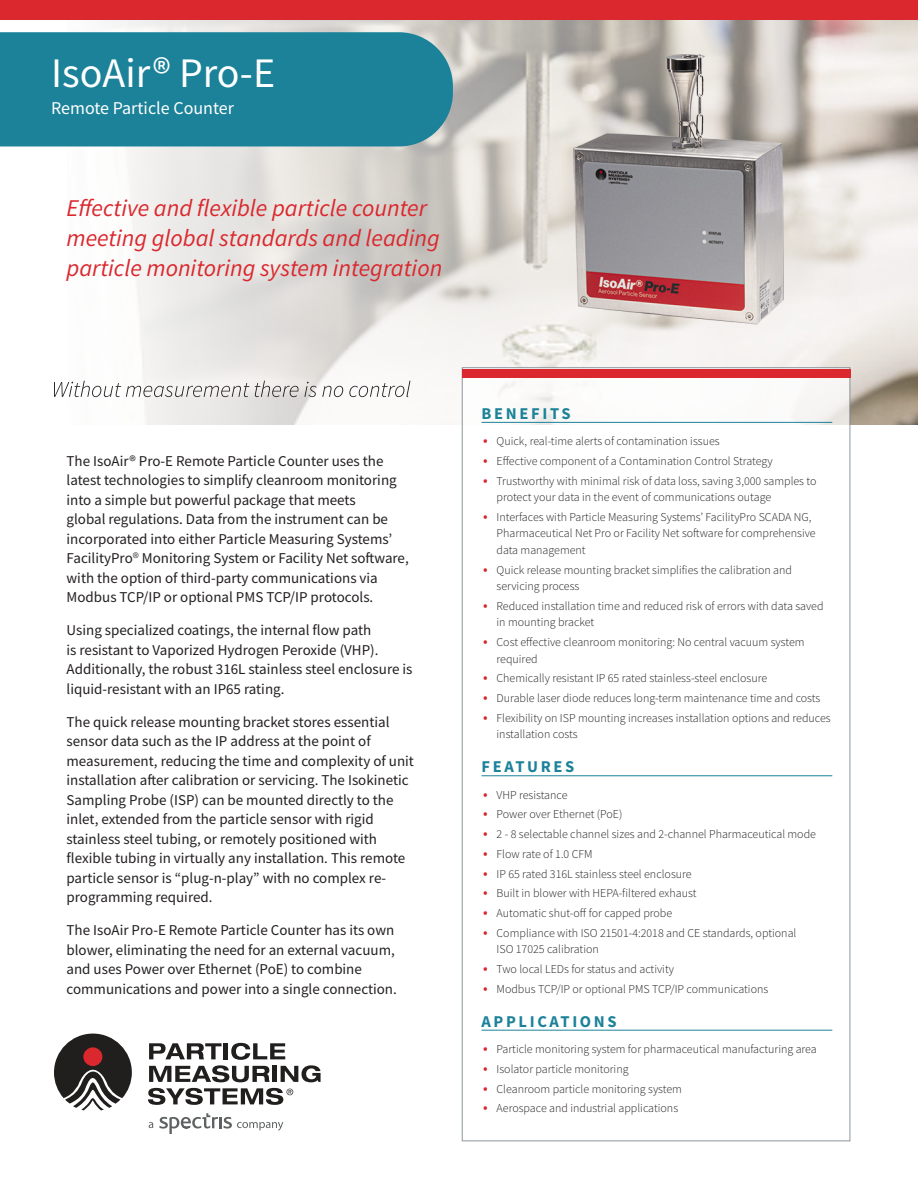
<style>
.page{position:relative;width:918px;height:1188px;background:#fff}
.page>*{position:absolute;margin:0;border:0;box-sizing:border-box;transform-origin:0 0}
.t1{font:42px "Source Sans Pro";color:#fff}
.t2{font:italic 24px/30px "Source Sans Pro";color:#da282e}
.t3{font:18px "Source Sans Pro";color:#fff}
.t4{font:700 16.5px "Source Sans Pro";letter-spacing:.16em;color:#1b8299}
.t5{font:15px/19.5px "Source Sans Pro";color:#231f20}
.t6{font:300 12px/16.5px "Source Sans Pro";color:#231f20}
.s1{font-weight:300}
.s2{font-weight:400;font-size:15px;color:#da252e}
</style>
<div class="page">
<img style="left:68px;top:20px;width:850px;height:405px">
<div style="left:0;top:32px;width:453px;height:114px;background:#1b8299"></div>
<svg style="left:149px;top:1043px;width:172px;height:39px"></svg>
<svg style="left:148px;top:1088px;width:145px;height:17px"></svg>
<svg style="left:54px;top:1034px;width:78px;height:76px"></svg>
<div style="left:83px;top:1047px;width:19px;height:19px;background:#da282e;border-radius:50%"></div>
<svg style="left:149px;top:1122px;width:4px;height:6px"></svg>
<svg style="left:159px;top:1113px;width:124px;height:21px"></svg>
<div style="left:0;top:0;width:918px;height:20px;background:#da282e"></div>
<svg style="left:54px;top:381px;width:195px;height:16px"></svg>
<svg style="left:255px;top:381px;width:88px;height:16px"></svg>
<svg style="left:349px;top:381px;width:61px;height:16px"></svg>
<div style="left:462px;top:367px;width:388px;height:774px;background:#fff;border:1px solid #7c868e"></div>
<div style="left:462px;top:369px;width:388px;height:8px;background:#da282e"></div>
<hr style="left:482px;top:422px;width:350px;height:1px;background:#1b8299">
<hr style="left:482px;top:775px;width:350px;height:1px;background:#1b8299">
<hr style="left:482px;top:1030px;width:350px;height:1px;background:#1b8299">
<img style="left:482px;top:20px;width:396px;height:369px">
<h1 class="t1" style="left:51px;top:47px;width:226px">IsoAir® Pro-E</h1>
<h3 class="t3" style="left:51px;top:97px;width:184px">Remote Particle Counter</h3>
<h2 class="t2" style="left:67px;top:193px;width:377px">Effective and flexible particle counter meeting global standards and leading particle monitoring system integration</h2>
<p class="t5" style="left:67px;top:451px;width:344px">The IsoAir® Pro-E Remote Particle Counter uses the latest technologies to simplify cleanroom monitoring into a simple but powerful package that meets<br>global regulations. Data from the instrument can be incorporated into either Particle Measuring Systems’ FacilityPro<span class="s1">®</span> Monitoring System or Facility Net software, with the option of third-party communications via Modbus TCP/IP or optional PMS TCP/IP protocols.</p>
<p class="t5" style="left:67px;top:620px;width:347px">Using specialized coatings, the internal flow path<br>is resistant to Vaporized Hydrogen Peroxide (VHP).<br>Additionally, the robust 316L stainless steel enclosure is liquid-resistant with an IP65 rating.</p>
<p class="t5" style="left:67px;top:712px;width:349px">The quick release mounting bracket stores essential sensor data such as the IP address at the point of measurement, reducing the time and complexity of unit installation after calibration or servicing. The Isokinetic Sampling Probe (ISP) can be mounted directly to the inlet, extended from the particle sensor with rigid stainless steel tubing, or remotely positioned with flexible tubing in virtually any installation. This remote particle sensor is “plug-n-play” with no complex re&shy;programming required.</p>
<p class="t5" style="left:67px;top:920px;width:332px">The IsoAir Pro-E Remote Particle Counter has its own blower, eliminating the need for an external vacuum, and uses Power over Ethernet (PoE) to combine communications and power into a single connection.</p>
<h3 class="t4" style="left:482px;top:402px;width:91px">BENEFITS</h3>
<p class="t6" style="left:483px;top:433px;width:238px"><span class="s2">•</span> Quick, real-time alerts of contamination issues</p>
<p class="t6" style="left:483px;top:453px;width:291px"><span class="s2">•</span> Effective component of a Contamination Control Strategy</p>
<p class="t6" style="left:497px;top:473px;width:322px;text-indent:-14px"><span class="s2">•</span> Trustworthy with minimal risk of data loss, saving 3,000 samples to protect your data in the event of communications outage</p>
<p class="t6" style="left:497px;top:509px;width:321px;text-indent:-14px"><span class="s2">•</span> Interfaces with Particle Measuring Systems’ FacilityPro SCADA NG,<br>Pharmaceutical Net Pro or Facility Net software for comprehensive data management</p>
<p class="t6" style="left:497px;top:561px;width:297px;text-indent:-14px"><span class="s2">•</span> Quick release mounting bracket simplifies the calibration and servicing process</p>
<p class="t6" style="left:497px;top:598px;width:329px;text-indent:-14px"><span class="s2">•</span> Reduced installation time and reduced risk of errors with data saved in mounting bracket</p>
<p class="t6" style="left:497px;top:634px;width:310px;text-indent:-14px"><span class="s2">•</span> Cost effective cleanroom monitoring: No central vacuum system required</p>
<p class="t6" style="left:483px;top:670px;width:286px"><span class="s2">•</span> Chemically resistant IP 65 rated stainless-steel enclosure</p>
<p class="t6" style="left:483px;top:690px;width:339px"><span class="s2">•</span> Durable laser diode reduces long-term maintenance time and costs</p>
<p class="t6" style="left:497px;top:710px;width:336px;text-indent:-14px"><span class="s2">•</span> Flexibility on ISP mounting increases installation options and reduces installation costs</p>
<h3 class="t4" style="left:482px;top:756px;width:94px">FEATURES</h3>
<p class="t6" style="left:483px;top:786px;width:86px"><span class="s2">•</span> VHP resistance</p>
<p class="t6" style="left:483px;top:806px;width:141px"><span class="s2">•</span> Power over Ethernet (PoE)</p>
<p class="t6" style="left:483px;top:826px;width:335px"><span class="s2">•</span> 2 - 8 selectable channel sizes and 2-channel Pharmaceutical mode</p>
<p class="t6" style="left:483px;top:846px;width:111px"><span class="s2">•</span> Flow rate of 1.0 CFM</p>
<p class="t6" style="left:483px;top:865px;width:210px"><span class="s2">•</span> IP 65 rated 316L stainless steel enclosure</p>
<p class="t6" style="left:483px;top:885px;width:215px"><span class="s2">•</span> Built in blower with HEPA-filtered exhaust</p>
<p class="t6" style="left:483px;top:905px;width:191px"><span class="s2">•</span> Automatic shut-off for capped probe</p>
<p class="t6" style="left:497px;top:925px;width:301px;text-indent:-14px"><span class="s2">•</span> Compliance with ISO 21501-4:2018 and CE standards, optional<br>ISO 17025 calibration</p>
<p class="t6" style="left:483px;top:961px;width:192px"><span class="s2">•</span> Two local LEDs for status and activity</p>
<p class="t6" style="left:483px;top:981px;width:287px"><span class="s2">•</span> Modbus TCP/IP or optional PMS TCP/IP communications</p>
<h3 class="t4" style="left:482px;top:1010px;width:137px">APPLICATIONS</h3>
<p class="t6" style="left:483px;top:1041px;width:335px"><span class="s2">•</span> Particle monitoring system for pharmaceutical manufacturing area</p>
<p class="t6" style="left:483px;top:1061px;width:147px"><span class="s2">•</span> Isolator particle monitoring</p>
<p class="t6" style="left:483px;top:1080px;width:201px"><span class="s2">•</span> Cleanroom particle monitoring system</p>
<p class="t6" style="left:483px;top:1100px;width:197px"><span class="s2">•</span> Aerospace and industrial applications</p>
</div>
